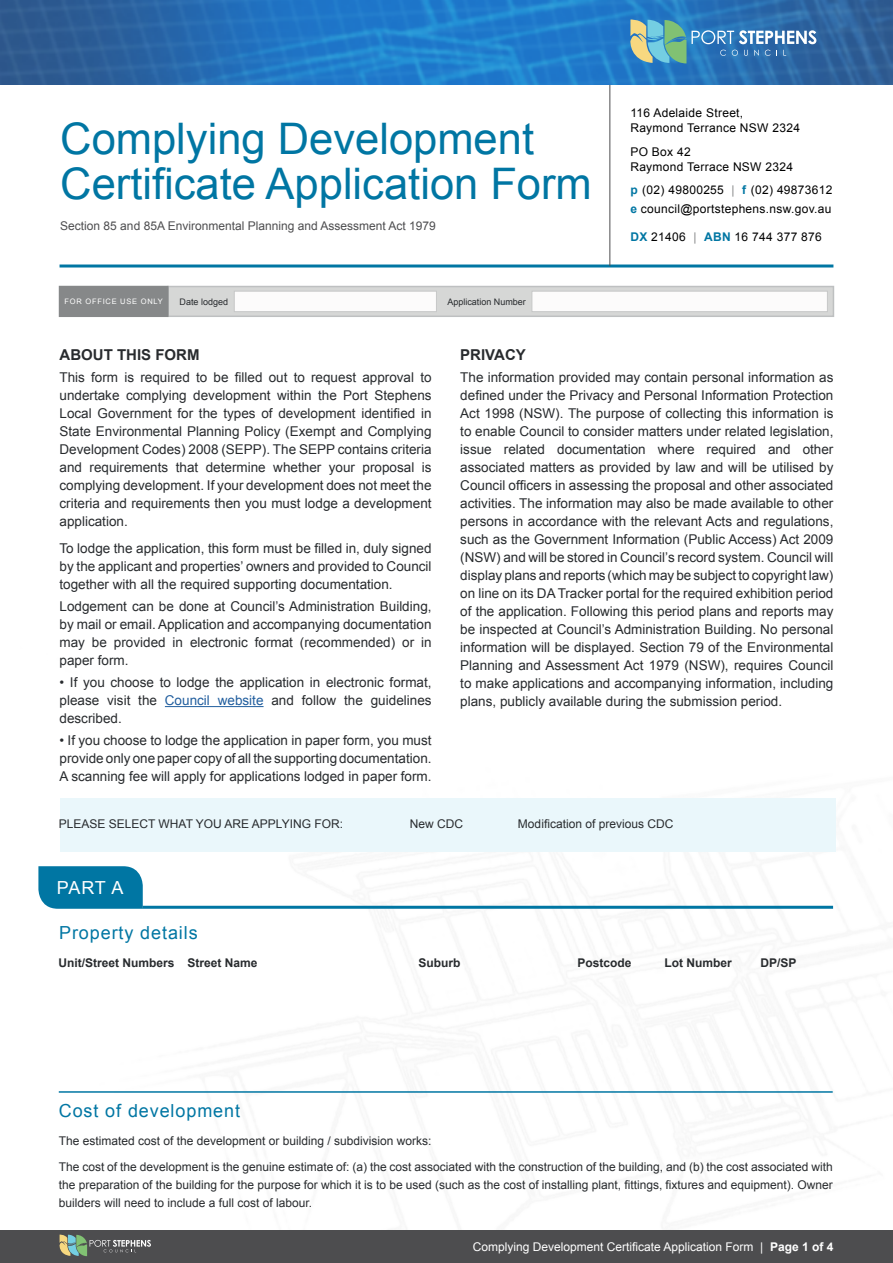
<style>
.page{position:relative;width:893px;height:1263px;background:#fff}
.page>*{position:absolute;margin:0;border:0;box-sizing:border-box;transform-origin:0 0}
.t1{font:43.5px/45px "Arial";color:#0076a3}
.t2{font:18px "Arial";letter-spacing:.05em;color:#0076a3}
.t3{font:18px "Arial";color:#fff}
.t4{font:700 15px "Arial";color:#282b2e}
.t5{font:13.5px/18px "Arial";color:#282b2e;text-align:justify}
.t6{font:12px/18px "Arial";color:#282b2e;text-align:justify}
.t7{font:12px/15px "Arial";letter-spacing:.025em;color:#000}
.t8{font:12px "Arial";color:#4d4d4f}
.t9{font:700 12px "Arial";color:#282b2e}
.t10{font:12px "Arial";color:#fff}
.t11{font:9px "Arial";color:#282b2e}
.t12{font:7.5px "Arial";letter-spacing:.1em;color:#fff}
.s1{font-weight:700;color:#0076a3}
.s2{color:#868889}
.s3{color:#215e9e}
.s4{font-weight:700}
</style>
<div class="page">
<div style="left:1px;top:1230px;width:892px;height:33px;background:#4d4d4f"></div>
<img style="left:1px;top:0;width:892px;height:85px">
<hr style="left:60px;top:264px;width:773px;height:3px;background:#0076a3">
<hr style="left:610px;top:85px;width:1px;height:181px;background:#4d4d4f">
<div style="left:167px;top:286px;width:667px;height:31px;background:#d6d7d6;border:2px solid #bec0c1"></div>
<div style="left:234px;top:291px;width:203px;height:21px;background:#fcfbfb;border:1px solid #c7c8c8"></div>
<div style="left:531px;top:291px;width:297px;height:21px;background:#fcfbfb;border:1px solid #c7c8c8"></div>
<div style="left:60px;top:286px;width:108px;height:30px;background:#868889"></div>
<div style="left:59px;top:286px;width:110px;height:31px;border:2px solid #868889"></div>
<hr style="left:165px;top:706px;width:99px;height:1px;background:#215e9e">
<svg style="left:630px;top:19px;width:186px;height:44px;background:#5993b4"></svg>
<svg style="left:59px;top:1234px;width:92px;height:22px"></svg>
<div style="left:60px;top:798px;width:776px;height:53px;background:#eaf7fb"></div>
<svg style="left:38px;top:866px;width:105px;height:43px;background:#0d7ca7"></svg>
<hr style="left:142px;top:906px;width:691px;height:3px;background:#0076a3">
<hr style="left:59px;top:1091px;width:774px;height:2px;background:#0076a3">
<h1 class="t1" style="left:60px;top:117px;width:533px">Complying Development<br>Certificate Application Form</h1>
<p class="t8" style="left:60px;top:218px;width:377px">Section 85 and 85A Environmental Planning and Assessment Act 1979</p>
<p class="t12" style="left:65px;top:297px;width:100px">FOR OFFICE USE ONLY</p>
<p class="t11" style="left:180px;top:296px;width:50px">Date lodged</p>
<p class="t11" style="left:447px;top:296px;width:80px">Application Number</p>
<p class="t7" style="left:630px;top:105px;width:171px">116 Adelaide Street,<br>Raymond Terrance NSW 2324</p>
<p class="t7" style="left:630px;top:144px;width:164px">PO Box 42<br>Raymond Terrace NSW 2324</p>
<p class="t7" style="left:630px;top:180px;width:204px;line-height:19.2px"><span class="s1">p</span> (02) 49800255 <span class="s2">|</span> <span class="s1">f</span> (02) 49873612 <span class="s1">e</span> council@portstephens.nsw.gov.au</p>
<p class="t7" style="left:630px;top:230px;width:193px"><span class="s1">DX</span> 21406 <span class="s2">|</span> <span class="s1">ABN</span> 16 744 377 876</p>
<p class="t4" style="left:60px;top:345px;width:141px">ABOUT THIS FORM</p>
<p class="t5" style="left:60px;top:368px;width:374px">This form is required to be filled out to request approval to undertake complying development within the Port Stephens Local Government for the types of development identified in State Environmental Planning Policy (Exempt and Complying Development Codes) 2008 (SEPP). The SEPP contains criteria and requirements that determine whether your proposal is complying development. If your development does not meet the criteria and requirements then you must lodge a development application.</p>
<p class="t5" style="left:60px;top:539px;width:374px">To lodge the application, this form must be filled in, duly signed by the applicant and properties’ owners and provided to Council together with all the required supporting documentation.</p>
<p class="t5" style="left:60px;top:597px;width:374px">Lodgement can be done at Council’s Administration Building, by mail or email. Application and accompanying documentation may be provided in electronic format (recommended) or in paper form.</p>
<p class="t5" style="left:60px;top:673px;width:374px">• If you choose to lodge the application in electronic format, please visit the <span class="s3">Council website</span> and follow the guidelines described.</p>
<p class="t5" style="left:60px;top:732px;width:374px">• If you choose to lodge the application in paper form, you must provide only one paper copy of all the supporting documentation.<br>A scanning fee will apply for applications lodged in paper form.</p>
<p class="t4" style="left:460px;top:345px;width:67px">PRIVACY</p>
<p class="t5" style="left:460px;top:368px;width:375px">The information provided may contain personal information as defined under the Privacy and Personal Information Protection Act 1998 (NSW). The purpose of collecting this information is to enable Council to consider matters under related legislation, issue related documentation where required and other associated matters as provided by law and will be utilised by Council officers in assessing the proposal and other associated activities. The information may also be made available to other persons in accordance with the relevant Acts and regulations, such as the Government Information (Public Access) Act 2009 (NSW) and will be stored in Council’s record system. Council will display plans and reports (which may be subject to copyright law) on line on its DA Tracker portal for the required exhibition period of the application. Following this period plans and reports may be inspected at Council’s Administration Building. No personal information will be displayed. Section 79 of the Environmental Planning and Assessment Act 1979 (NSW), requires Council to make applications and accompanying information, including plans, publicly available during the submission period.</p>
<p class="t6" style="left:59px;top:815px;width:286px">PLEASE SELECT WHAT YOU ARE APPLYING FOR:</p>
<p class="t6" style="left:410px;top:815px;width:55px">New CDC</p>
<p class="t6" style="left:518px;top:815px;width:157px">Modification of previous CDC</p>
<h2 class="t3" style="left:57px;top:876px;width:68px">PART A</h2>
<h2 class="t2" style="left:59px;top:921px;width:140px">Property details</h2>
<p class="t9" style="left:58px;top:954px;width:201px">Unit/Street Numbers Street Name</p>
<p class="t9" style="left:418px;top:954px;width:43px">Suburb</p>
<p class="t9" style="left:577px;top:954px;width:56px">Postcode</p>
<p class="t9" style="left:664px;top:954px;width:69px">Lot Number</p>
<p class="t9" style="left:760px;top:954px;width:38px">DP/SP</p>
<h2 class="t2" style="left:59px;top:1099px;width:183px">Cost of development</h2>
<p class="t6" style="left:59px;top:1131px;width:374px">The estimated cost of the development or building / subdivision works:</p>
<p class="t6" style="left:59px;top:1158px;width:775px">The cost of the development is the genuine estimate of: (a) the cost associated with the construction of the building, and (b) the cost associated with the preparation of the building for the purpose for which it is to be used (such as the cost of installing plant, fittings, fixtures and equipment). Owner builders will need to include a full cost of labour.</p>
<p class="t10" style="left:473px;top:1239px;width:362px">Complying Development Certificate Application Form | <span class="s4">Page 1 of 4</span></p>
</div>
